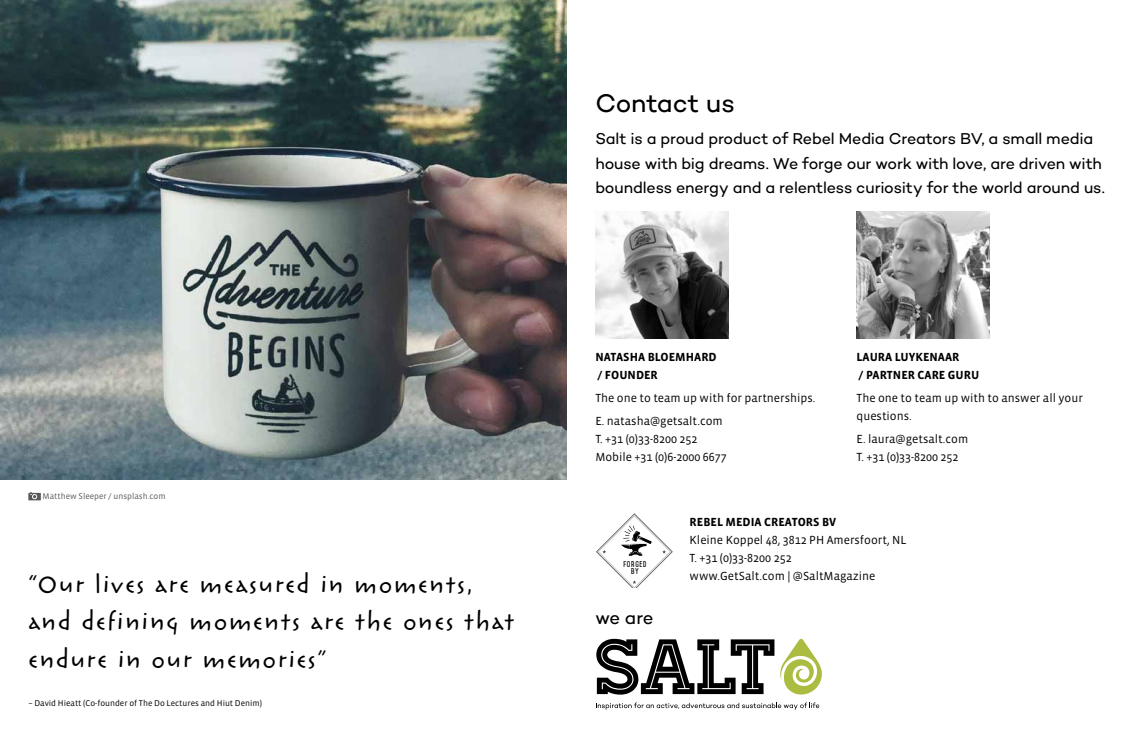
<style>
.page{position:relative;width:1134px;height:752px;background:#fff}
.page>*{position:absolute;margin:0;border:0;box-sizing:border-box;transform-origin:0 0}
.t1{font:31px/37.2px "Reliq MM Os F 410 450";letter-spacing:.07em;color:#000}
.t2{font:26px "Campton";letter-spacing:-.005em;color:#000}
.t3{font:18.5px "Campton";color:#000}
.t4{font:16px/24px "Campton";letter-spacing:-.01em;color:#000}
.t5{font:12px/18px "Vista Sans";color:#000}
.t6{font:700 12px/18px "Vista Sans";color:#000}
.t7{font:8.5px "Vista Sans";color:#000}
.t8{font:8.5px "Vista Sans";color:#58595b}
.t9{font:700 7.2px/7.5px "Mohave";letter-spacing:.1em;color:#000;text-align:center}
</style>
<div class="page">
<img style="left:595px;top:212px;width:134px;height:126px">
<img style="left:856px;top:212px;width:134px;height:126px">
<img style="left:0;top:0;width:567px;height:479px">
<svg style="left:28px;top:492px;width:13px;height:8px"></svg>
<svg style="left:780px;top:638px;width:42px;height:56px"></svg>
<svg style="left:596px;top:638px;width:178px;height:56px"></svg>
<svg style="left:596px;top:702px;width:223px;height:7px"></svg>
<svg style="left:596px;top:513px;width:77px;height:74px"></svg>
<p class="t8" style="left:43px;top:491px;width:125px">Matthew Sleeper / unsplash.com</p>
<h1 class="t1" style="left:28px;top:566px;width:487px">“Our lives are measured in moments, and defining moments are the ones that endure in our memories”</h1>
<p class="t7" style="left:28px;top:698px;width:235px">– David Hieatt (Co-founder of The Do Lectures and Hiut Denim)</p>
<h2 class="t2" style="left:595px;top:87px;width:141px">Contact us</h2>
<h3 class="t4" style="left:595px;top:127px;width:511px">Salt is a proud product of Rebel Media Creators BV, a small media house with big dreams. We forge our work with love, are driven with boundless energy and a relentless curiosity for the world around us.</h3>
<p class="t6" style="left:595px;top:348px;width:16px">NATAS</p>
<p class="t6" style="left:630px;top:348px;width:34px">HA BLOEM</p>
<p class="t6" style="left:686px;top:348px;width:17px">HARD</p>
<p class="t6" style="left:598px;top:366px;width:39px">/ FOUNDER</p>
<p class="t5" style="left:595px;top:386px;width:222px;line-height:23px">The one to team up with for partnerships.<br>E. natasha@getsalt.com</p>
<p class="t5" style="left:595px;top:430px;width:133px">T. +31 (0)33-8200 252<br>Mobile +31 (0)6-2000 6677</p>
<p class="t6" style="left:856px;top:348px;width:75px">LAURA LUYKENAAR / PARTNER</p>
<p class="t6" style="left:917px;top:366px;width:8px">CARE</p>
<p class="t6" style="left:948px;top:366px;width:33px">GURU</p>
<p class="t5" style="left:856px;top:389px;width:228px">The one to team up with to answer all your questions.</p>
<p class="t5" style="left:856px;top:430px;width:113px">E. laura@getsalt.com<br>T. +31 (0)33-8200 252</p>
<p class="t9" style="left:624px;top:560px;width:24px">FORGED<br>BY</p>
<h3 class="t3" style="left:595px;top:605px;width:60px">we are</h3>
<p class="t6" style="left:690px;top:513px;width:148px">REBEL MEDIA CREATORS BV</p>
<p class="t5" style="left:690px;top:531px;width:218px">Kleine Koppel 48, 3812 PH Amersfoort, NL<br>T. +31 (0)33-8200 252<br>www.GetSalt.com | @SaltMagazine</p>
</div>
